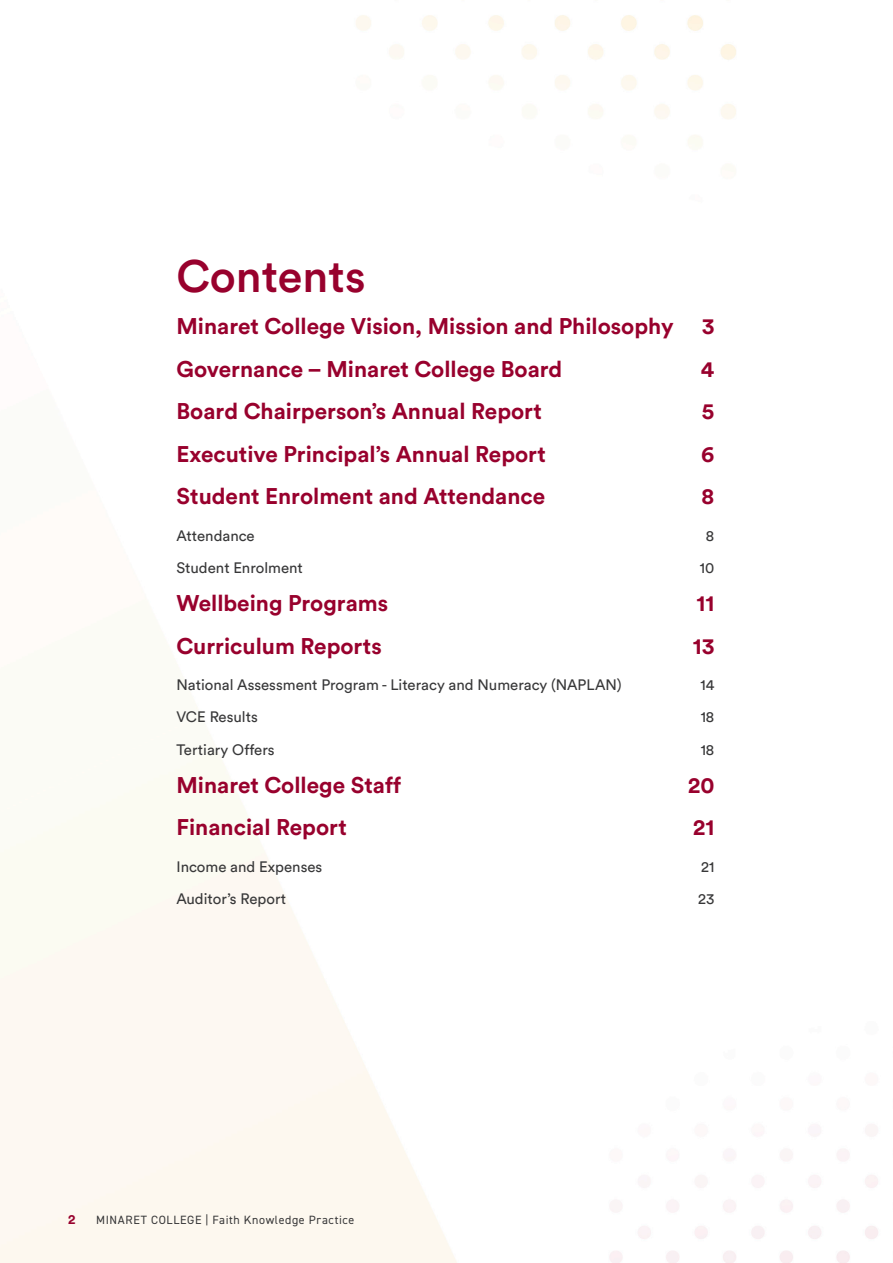
<style>
.page{position:relative;width:893px;height:1263px;background:#fff}
.page>*{position:absolute;margin:0;border:0;box-sizing:border-box;transform-origin:0 0}
.t1{font:500 45px "Circular Std";color:#98012d}
.t2{font:700 22.5px "Circular Std";color:#98012d}
.t3{font:15px "Circular Std";color:#383839}
.t4{font:700 13.5px "Circular Std";color:#98012d}
.t5{font:12px "DIN2014";letter-spacing:.05em;color:#383839}
</style>
<div class="page">
<h1 class="t1" style="left:176px;top:247px;width:191px">Contents</h1>
<p class="t2" style="left:176px;top:312px;width:499px">Minaret College Vision, Mission and Philosophy</p>
<p class="t2" style="left:702px;top:312px;width:14px">3</p>
<p class="t2" style="left:176px;top:354px;width:387px">Governance – Minaret College Board</p>
<p class="t2" style="left:701px;top:354px;width:15px">4</p>
<p class="t2" style="left:176px;top:397px;width:367px">Board Chairperson’s Annual Report</p>
<p class="t2" style="left:702px;top:397px;width:14px">5</p>
<p class="t2" style="left:176px;top:439px;width:371px">Executive Principal’s Annual Report</p>
<p class="t2" style="left:701px;top:439px;width:15px">6</p>
<p class="t2" style="left:176px;top:482px;width:370px">Student Enrolment and Attendance</p>
<p class="t2" style="left:702px;top:482px;width:14px">8</p>
<p class="t3" style="left:176px;top:526px;width:80px">Attendance</p>
<p class="t3" style="left:706px;top:526px;width:10px">8</p>
<p class="t3" style="left:176px;top:558px;width:128px">Student Enrolment</p>
<p class="t3" style="left:700px;top:558px;width:16px">10</p>
<p class="t2" style="left:176px;top:589px;width:213px">Wellbeing Programs</p>
<p class="t2" style="left:697px;top:589px;width:19px">11</p>
<p class="t2" style="left:176px;top:631px;width:207px">Curriculum Reports</p>
<p class="t2" style="left:693px;top:631px;width:23px">13</p>
<p class="t3" style="left:176px;top:676px;width:447px">National Assessment Program - Literacy and Numeracy (NAPLAN)</p>
<p class="t3" style="left:700px;top:676px;width:15px">14</p>
<p class="t3" style="left:176px;top:708px;width:83px">VCE Results</p>
<p class="t3" style="left:701px;top:708px;width:15px">18</p>
<p class="t3" style="left:176px;top:740px;width:100px">Tertiary Offers</p>
<p class="t3" style="left:701px;top:740px;width:15px">18</p>
<p class="t2" style="left:176px;top:770px;width:226px">Minaret College Staff</p>
<p class="t2" style="left:688px;top:770px;width:28px">20</p>
<p class="t2" style="left:176px;top:813px;width:172px">Financial Report</p>
<p class="t2" style="left:693px;top:813px;width:23px">21</p>
<p class="t3" style="left:176px;top:858px;width:147px">Income and Expenses</p>
<p class="t3" style="left:701px;top:858px;width:15px">21</p>
<p class="t3" style="left:176px;top:890px;width:111px">Auditor’s Report</p>
<p class="t3" style="left:698px;top:890px;width:18px">23</p>
<p class="t4" style="left:68px;top:1210px;width:9px">2</p>
<p class="t5" style="left:96px;top:1212px;width:260px">MINARET COLLEGE | Faith Knowledge Practice</p>
</div>
